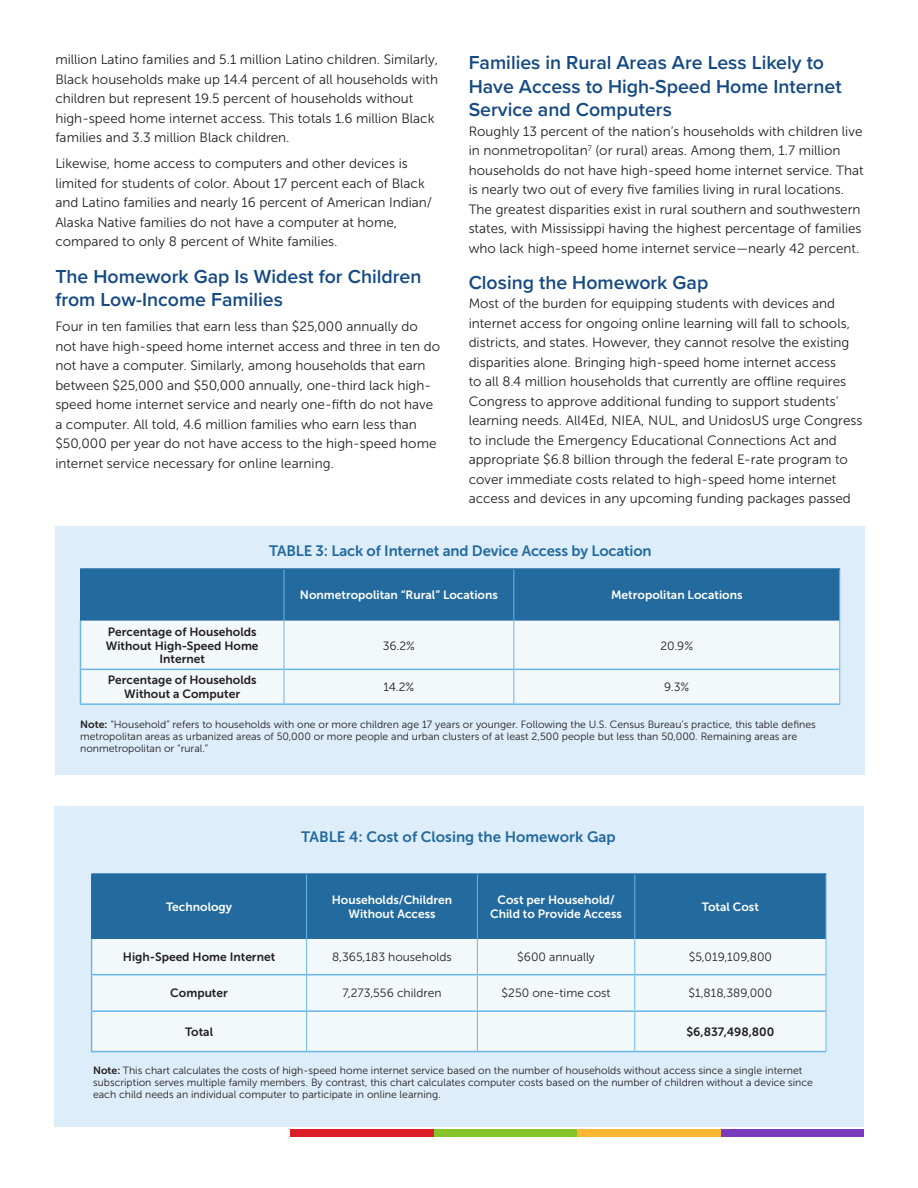
<style>
.page{position:relative;width:918px;height:1188px;background:#fff}
.page>*{position:absolute;margin:0;border:0;box-sizing:border-box;transform-origin:0 0}
.Body_Text{font:600 19.5px/23.4px "Proxima Nova";color:#144984}
.Section_Heading_-_Le{font:600 19.5px/23.4px "Proxima Nova";color:#144984}
.Intro_Callout{font:15px "Museo Sans 700";letter-spacing:-.01em;color:#236a9e}
.Body_Text-2{font:13.5px/19.5px "Museo Sans 300";color:#231f20}
.Section_Heading_-_Le-2{font:13.5px/19.5px "Museo Sans 300";color:#231f20}
.Body{font:12px/13.8px "Museo Sans 700";color:#fff;text-align:center}
.Body-2{font:12px/13.8px "Museo Sans 700";color:#231f20;text-align:center}
.Body-3{font:12px "Museo Sans 300";color:#231f20}
.Notes_for_Graph{font:10.5px/12.1px "Museo Sans 300";color:#231f20}
.s1{font-family:"Museo Sans 700"}
</style>
<div class="page">
<div style="left:720px;top:1130px;width:144px;height:7px;background:#793abb"></div>
<div style="left:577px;top:1130px;width:143px;height:7px;background:#fcb533"></div>
<div style="left:433px;top:1130px;width:144px;height:7px;background:#85c428"></div>
<div style="left:290px;top:1130px;width:143px;height:7px;background:#dd1d26"></div>
<div style="left:55px;top:526px;width:810px;height:249px;background:#ddedf9"></div>
<div style="left:81px;top:570px;width:758px;height:51px;background:#236a9e"></div>
<div style="left:81px;top:621px;width:758px;height:82px;background:#f3f8fa"></div>
<hr style="left:80px;top:570px;width:1px;height:51px;background:#226a9f">
<hr style="left:80px;top:568px;width:204px;height:2px;background:#226a9f">
<hr style="left:284px;top:568px;width:230px;height:2px;background:#226a9f">
<hr style="left:514px;top:568px;width:326px;height:2px;background:#226a9f">
<hr style="left:284px;top:570px;width:1px;height:51px;background:#69b7eb">
<hr style="left:513px;top:570px;width:1px;height:51px;background:#69b7eb">
<hr style="left:839px;top:570px;width:1px;height:51px;background:#69b7eb">
<hr style="left:80px;top:621px;width:1px;height:48px;background:#69b7eb">
<hr style="left:80px;top:670px;width:1px;height:33px;background:#69b7eb">
<hr style="left:513px;top:621px;width:1px;height:48px;background:#69b7eb">
<hr style="left:839px;top:621px;width:1px;height:48px;background:#69b7eb">
<hr style="left:513px;top:670px;width:1px;height:33px;background:#69b7eb">
<hr style="left:839px;top:669px;width:1px;height:34px;background:#69b7eb">
<hr style="left:80px;top:669px;width:204px;height:1px;background:#69b7eb">
<hr style="left:284px;top:669px;width:230px;height:1px;background:#69b7eb">
<hr style="left:514px;top:669px;width:325px;height:1px;background:#69b7eb">
<hr style="left:80px;top:703px;width:204px;height:2px;background:#69b7eb">
<hr style="left:284px;top:703px;width:230px;height:2px;background:#69b7eb">
<hr style="left:514px;top:703px;width:326px;height:2px;background:#69b7eb">
<hr style="left:284px;top:621px;width:1px;height:48px;background:#69b7eb">
<hr style="left:284px;top:669px;width:1px;height:34px;background:#69b7eb">
<div style="left:54px;top:806px;width:810px;height:321px;background:#ddedf9"></div>
<div style="left:92px;top:875px;width:734px;height:64px;background:#236a9e"></div>
<div style="left:92px;top:939px;width:734px;height:112px;background:#f3f8fa"></div>
<hr style="left:91px;top:875px;width:1px;height:64px;background:#226a9f">
<hr style="left:91px;top:873px;width:216px;height:2px;background:#226a9f">
<hr style="left:307px;top:873px;width:170px;height:2px;background:#226a9f">
<hr style="left:477px;top:873px;width:158px;height:2px;background:#226a9f">
<hr style="left:635px;top:873px;width:191px;height:2px;background:#226a9f">
<hr style="left:306px;top:875px;width:1px;height:64px;background:#69b7eb">
<hr style="left:477px;top:875px;width:1px;height:64px;background:#69b7eb">
<hr style="left:634px;top:875px;width:1px;height:64px;background:#69b7eb">
<hr style="left:826px;top:875px;width:1px;height:64px;background:#69b7eb">
<hr style="left:91px;top:939px;width:1px;height:35px;background:#69b7eb">
<hr style="left:91px;top:975px;width:1px;height:35px;background:#69b7eb">
<hr style="left:91px;top:1012px;width:1px;height:39px;background:#69b7eb">
<hr style="left:477px;top:939px;width:1px;height:35px;background:#69b7eb">
<hr style="left:634px;top:939px;width:1px;height:35px;background:#69b7eb">
<hr style="left:826px;top:939px;width:1px;height:36px;background:#69b7eb">
<hr style="left:477px;top:975px;width:1px;height:35px;background:#69b7eb">
<hr style="left:634px;top:975px;width:1px;height:35px;background:#69b7eb">
<hr style="left:826px;top:975px;width:1px;height:36px;background:#69b7eb">
<hr style="left:477px;top:1012px;width:1px;height:39px;background:#69b7eb">
<hr style="left:634px;top:1012px;width:1px;height:39px;background:#69b7eb">
<hr style="left:826px;top:1011px;width:1px;height:40px;background:#69b7eb">
<hr style="left:91px;top:974px;width:215px;height:1px;background:#69b7eb">
<hr style="left:307px;top:974px;width:170px;height:1px;background:#69b7eb">
<hr style="left:477px;top:974px;width:158px;height:1px;background:#69b7eb">
<hr style="left:635px;top:974px;width:191px;height:1px;background:#69b7eb">
<hr style="left:91px;top:1010px;width:215px;height:2px;background:#69b7eb">
<hr style="left:307px;top:1010px;width:170px;height:2px;background:#69b7eb">
<hr style="left:477px;top:1010px;width:158px;height:2px;background:#69b7eb">
<hr style="left:635px;top:1010px;width:191px;height:2px;background:#69b7eb">
<hr style="left:91px;top:1051px;width:216px;height:1px;background:#69b7eb">
<hr style="left:307px;top:1051px;width:170px;height:1px;background:#69b7eb">
<hr style="left:477px;top:1051px;width:158px;height:1px;background:#69b7eb">
<hr style="left:635px;top:1051px;width:191px;height:1px;background:#69b7eb">
<hr style="left:306px;top:939px;width:1px;height:36px;background:#69b7eb">
<hr style="left:306px;top:975px;width:1px;height:36px;background:#69b7eb">
<hr style="left:306px;top:1011px;width:1px;height:40px;background:#69b7eb">
<p class="Body_Text-2" style="left:55px;top:50px;width:384px">million Latino families and 5.1 million Latino children. Similarly, Black households make up 14.4 percent of all households with children but represent 19.5 percent of households without high-speed home internet access. This totals 1.6 million Black families and 3.3 million Black children.</p>
<p class="Body_Text-2" style="left:55px;top:154px;width:378px">Likewise, home access to computers and other devices is limited for students of color. About 17 percent each of Black and Latino families and nearly 16 percent of American Indian/ Alaska Native families do not have a computer at home, compared to only 8 percent of White families.</p>
<p class="Section_Heading_-_Le" style="left:55px;top:264px;width:368px">The Homework Gap Is Widest for Children from Low-Income Families</p>
<p class="Body_Text-2" style="left:55px;top:317px;width:386px">Four in ten families that earn less than $25,000 annually do not have high-speed home internet access and three in ten do not have a computer. Similarly, among households that earn between $25,000 and $50,000 annually, one-third lack high&shy;speed home internet service and nearly one-fifth do not have a computer. All told, 4.6 million families who earn less than $50,000 per year do not have access to the high-speed home internet service necessary for online learning.</p>
<p class="Body_Text" style="left:469px;top:51px;width:374px">Families in Rural Areas Are Less Likely to<br>Have Access to High-Speed Home Internet<br>Service and Computers</p>
<p class="Body_Text-2" style="left:469px;top:121px;width:396px">Roughly 13 percent of the nation’s households with children live in nonmetropolitan<sup>7</sup> (or rural) areas. Among them, 1.7 million households do not have high-speed home internet service. That is nearly two out of every five families living in rural locations.<br>The greatest disparities exist in rural southern and southwestern states, with Mississippi having the highest percentage of families who lack high-speed home internet service—nearly 42 percent.</p>
<p class="Section_Heading_-_Le" style="left:469px;top:270px;width:241px">Closing the Homework Gap</p>
<p class="Section_Heading_-_Le-2" style="left:469px;top:294px;width:395px">Most of the burden for equipping students with devices and internet access for ongoing online learning will fall to schools, districts, and states. However, they cannot resolve the existing disparities alone. Bringing high-speed home internet access<br>to all 8.4 million households that currently are offline requires Congress to approve additional funding to support students’ learning needs. All4Ed, NIEA, NUL, and UnidosUS urge Congress to include the Emergency Educational Connections Act and appropriate $6.8 billion through the federal E-rate program to cover immediate costs related to high-speed home internet access and devices in any upcoming funding packages passed</p>
<p class="Intro_Callout" style="left:269px;top:543px;width:384px">TABLE 3: Lack of Internet and Device Access by Location</p>
<p class="Body-2" style="left:106px;top:625px;width:154px">Percentage of Households<br>Without High-Speed Home<br>Internet</p>
<p class="Body" style="left:300px;top:588px;width:199px">Nonmetropolitan “Rural” Locations</p>
<p class="Body" style="left:611px;top:588px;width:133px">Metropolitan Locations</p>
<p class="Body-3" style="left:383px;top:639px;width:34px">36.2%</p>
<p class="Body-3" style="left:660px;top:639px;width:34px">20.9%</p>
<p class="Body-2" style="left:108px;top:673px;width:150px">Percentage of Households<br>Without a Computer</p>
<p class="Body-3" style="left:384px;top:681px;width:32px">14.2%</p>
<p class="Body-3" style="left:664px;top:681px;width:27px">9.3%</p>
<p class="Notes_for_Graph" style="left:80px;top:718px;width:737px"><span class="s1">Note:</span> “Household” refers to households with one or more children age 17 years or younger. Following the U.S. Census Bureau’s practice, this table defines metropolitan areas as urbanized areas of 50,000 or more people and urban clusters of at least 2,500 people but less than 50,000. Remaining areas are nonmetropolitan or “rural.”</p>
<p class="Intro_Callout" style="left:301px;top:828px;width:316px">TABLE 4: Cost of Closing the Homework Gap</p>
<p class="Body" style="left:166px;top:900px;width:68px">Technology</p>
<p class="Body" style="left:332px;top:893px;width:122px">Households/Children<br>Without Access</p>
<p class="Body" style="left:490px;top:893px;width:133px">Cost per Household/<br>Child to Provide Access</p>
<p class="Body" style="left:702px;top:900px;width:59px">Total Cost</p>
<p class="Body-2" style="left:123px;top:950px;width:154px">High-Speed Home Internet</p>
<p class="Body-3" style="left:332px;top:951px;width:121px">8,365,183 households</p>
<p class="Body-3" style="left:517px;top:951px;width:79px">$600 annually</p>
<p class="Body-3" style="left:689px;top:951px;width:85px">$5,019,109,800</p>
<p class="Body-2" style="left:170px;top:986px;width:59px">Computer</p>
<p class="Body-3" style="left:342px;top:987px;width:101px">7,273,556 children</p>
<p class="Body-3" style="left:502px;top:987px;width:111px">$250 one-time cost</p>
<p class="Body-3" style="left:689px;top:987px;width:85px">$1,818,389,000</p>
<p class="Body-2" style="left:185px;top:1025px;width:30px">Total</p>
<p class="Body-2" style="left:686px;top:1025px;width:89px">$6,837,498,800</p>
<p class="Notes_for_Graph" style="left:93px;top:1065px;width:722px"><span class="s1">Note:</span> This chart calculates the costs of high-speed home internet service based on the number of households without access since a single internet subscription serves multiple family members. By contrast, this chart calculates computer costs based on the number of children without a device since each child needs an individual computer to participate in online learning.</p>
</div>
